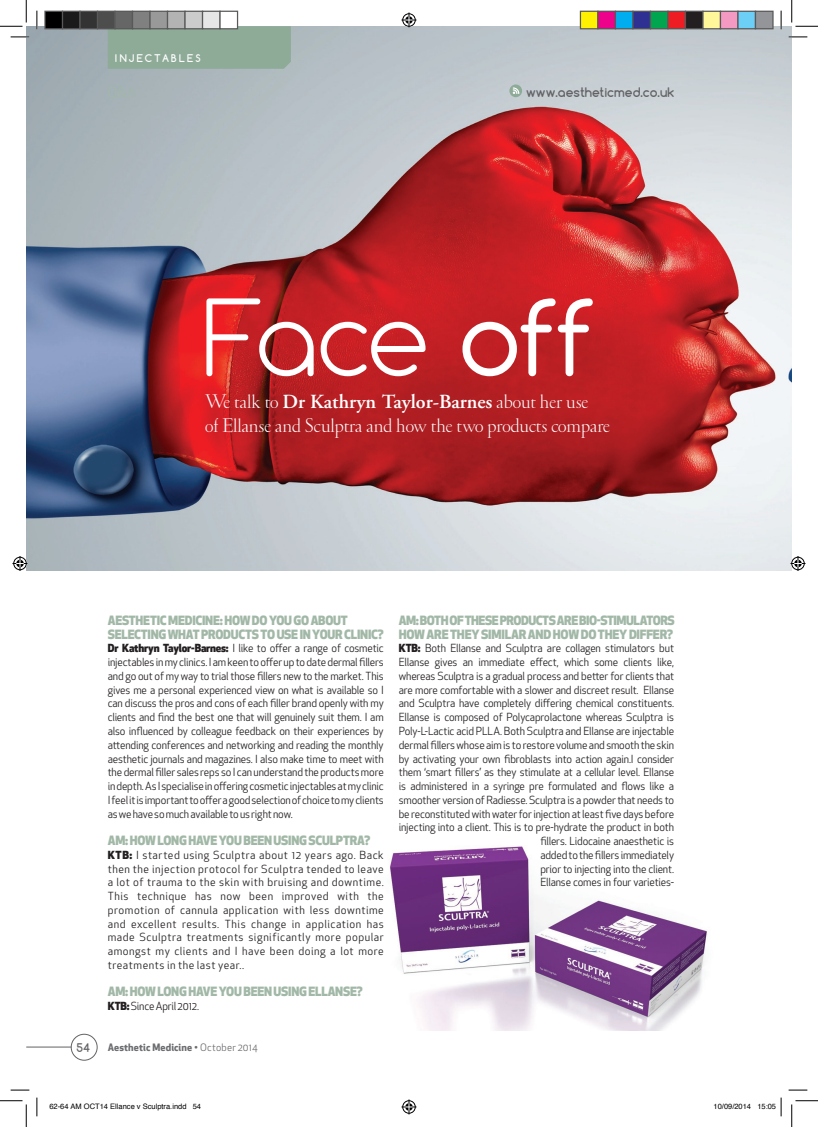
<style>
.page{position:relative;width:818px;height:1127px;background:#fff}
.page>*{position:absolute;margin:0;border:0;box-sizing:border-box;transform-origin:0 0}
.t1{font:300 99.5px "Comfortaa";color:#fff}
.t2{font:300 20px "Garamond";color:#fff}
.t3{font:600 20px "Adobe Garamond";color:#fff}
.t4{font:800 12.5px/13.8px "Apex New";letter-spacing:-.02em;color:#a2b8a7}
.t5{font:700 12.5px "Comfortaa";color:#636366}
.t6{font:700 11.25px "Comfortaa";color:#636366}
.t7{font:11px/13.8px "Apex New";letter-spacing:-.015em;color:#231f20;text-align:justify}
.t8{font:700 10px "Apex New";letter-spacing:.01em;color:#6c6d70}
.t9{font:700 10px "Comfortaa";letter-spacing:.22em;color:#fff}
.t10{font:7.5px "Helvetica";color:#000}
.s1{font-weight:400}
.s2{font-family:"Garamond";font-weight:300}
.s3{font-weight:800}
</style>
<div class="page">
<img style="left:390px;top:846px;width:317px;height:184px">
<img style="left:26px;top:26px;width:766px;height:544px">
<div style="left:108px;top:26px;width:183px;height:43px;background:#8eab98"></div>
<svg style="left:509px;top:84px;width:13px;height:13px"></svg>
<svg style="left:513px;top:87px;width:6px;height:7px"></svg>
<div style="left:71px;top:1033px;width:26px;height:27px;border:1px solid #636366;border-radius:50%"></div>
<hr style="left:26px;top:1046px;width:45px;height:1px;background:#636366">
<svg style="left:11px;top:36px;width:18px;height:2px"></svg>
<svg style="left:788px;top:36px;width:19px;height:2px"></svg>
<svg style="left:11px;top:1089px;width:18px;height:1px"></svg>
<svg style="left:788px;top:1089px;width:19px;height:1px"></svg>
<svg style="left:36px;top:11px;width:2px;height:18px"></svg>
<svg style="left:36px;top:1097px;width:2px;height:18px"></svg>
<svg style="left:780px;top:11px;width:2px;height:18px"></svg>
<svg style="left:0;top:0;width:27px;height:27px"></svg>
<svg style="left:0;top:1100px;width:27px;height:26px"></svg>
<svg style="left:791px;top:0;width:27px;height:27px"></svg>
<svg style="left:791px;top:1100px;width:27px;height:26px"></svg>
<svg style="left:401px;top:13px;width:15px;height:15px"></svg>
<svg style="left:401px;top:1099px;width:15px;height:15px"></svg>
<svg style="left:13px;top:556px;width:15px;height:15px"></svg>
<svg style="left:790px;top:556px;width:15px;height:15px"></svg>
<div style="left:45px;top:11px;width:18px;height:18px;background:#000"></div>
<div style="left:44px;top:11px;width:19px;height:18px;border:1px solid #595959"></div>
<div style="left:63px;top:11px;width:17px;height:18px;background:#1a1a1a"></div>
<div style="left:62px;top:11px;width:19px;height:18px;border:1px solid #595959"></div>
<div style="left:80px;top:11px;width:18px;height:18px;background:#333"></div>
<div style="left:79px;top:11px;width:19px;height:18px;border:1px solid #595959"></div>
<div style="left:98px;top:11px;width:17px;height:18px;background:#4d4d4d"></div>
<div style="left:97px;top:11px;width:19px;height:18px;border:1px solid #595959"></div>
<div style="left:115px;top:11px;width:18px;height:18px;background:#666"></div>
<div style="left:114px;top:11px;width:19px;height:18px;border:1px solid #595959"></div>
<div style="left:133px;top:11px;width:17px;height:18px;background:#808080"></div>
<div style="left:132px;top:11px;width:19px;height:18px;border:1px solid #595959"></div>
<div style="left:150px;top:11px;width:18px;height:18px;background:#999"></div>
<div style="left:149px;top:11px;width:19px;height:18px;border:1px solid #595959"></div>
<div style="left:168px;top:11px;width:17px;height:18px;background:#b3b3b3"></div>
<div style="left:167px;top:11px;width:19px;height:18px;border:1px solid #595959"></div>
<div style="left:185px;top:11px;width:18px;height:18px;background:#ccc"></div>
<div style="left:184px;top:11px;width:19px;height:18px;border:1px solid #595959"></div>
<div style="left:203px;top:11px;width:17px;height:18px;background:#e6e6e6"></div>
<div style="left:202px;top:11px;width:19px;height:18px;border:1px solid #595959"></div>
<div style="left:220px;top:11px;width:18px;height:18px;background:#fff"></div>
<div style="left:219px;top:11px;width:19px;height:18px;border:1px solid #595959"></div>
<div style="left:580px;top:11px;width:18px;height:18px;background:#fff101"></div>
<div style="left:580px;top:11px;width:18px;height:18px;border:1px solid #595959"></div>
<div style="left:598px;top:11px;width:17px;height:18px;background:#ed028c"></div>
<div style="left:597px;top:11px;width:19px;height:18px;border:1px solid #595959"></div>
<div style="left:615px;top:11px;width:18px;height:18px;background:#00aeef"></div>
<div style="left:615px;top:11px;width:18px;height:18px;border:1px solid #595959"></div>
<div style="left:633px;top:11px;width:17px;height:18px;background:#2e3092"></div>
<div style="left:632px;top:11px;width:19px;height:18px;border:1px solid #595959"></div>
<div style="left:650px;top:11px;width:18px;height:18px;background:#00a54f"></div>
<div style="left:650px;top:11px;width:18px;height:18px;border:1px solid #595959"></div>
<div style="left:668px;top:11px;width:17px;height:18px;background:#ee1d23"></div>
<div style="left:667px;top:11px;width:19px;height:18px;border:1px solid #595959"></div>
<div style="left:685px;top:11px;width:18px;height:18px;background:#231f20"></div>
<div style="left:685px;top:11px;width:18px;height:18px;border:1px solid #595959"></div>
<div style="left:703px;top:11px;width:17px;height:18px;background:#fff79a"></div>
<div style="left:702px;top:11px;width:19px;height:18px;border:1px solid #595959"></div>
<div style="left:720px;top:11px;width:18px;height:18px;background:#f499c2"></div>
<div style="left:720px;top:11px;width:18px;height:18px;border:1px solid #595959"></div>
<div style="left:738px;top:11px;width:17px;height:18px;background:#6bcff6"></div>
<div style="left:737px;top:11px;width:19px;height:18px;border:1px solid #595959"></div>
<div style="left:755px;top:11px;width:18px;height:18px;background:#939598"></div>
<div style="left:755px;top:11px;width:18px;height:18px;border:1px solid #595959"></div>
<svg style="left:780px;top:1097px;width:2px;height:18px"></svg>
<p class="t9" style="left:115px;top:52px;width:87px">INJECTABLES</p>
<p class="t5" style="left:526px;top:84px;width:150px">www.aestheticmed.co.uk</p>
<h1 class="t1" style="left:203px;top:275px;width:392px">Face <span class="s1">off</span></h1>
<h2 class="t3" style="left:205px;top:390px;width:385px"><span class="s2">We talk to</span> Dr Kathryn Taylor-Barnes <span class="s2">about her use</span></h2>
<h2 class="t2" style="left:205px;top:414px;width:406px">of Ellanse and Sculptra and how the two products compare</h2>
<p class="t4" style="left:108px;top:613px;width:277px">AESTHETIC MEDICINE: HOW DO YOU GO ABOUT<br>SELECTING WHAT PRODUCTS TO USE IN YOUR CLINIC?</p>
<p class="t7" style="left:108px;top:641px;width:278px"><span class="s3">Dr Kathryn Taylor-Barnes:</span> I like to offer a range of cosmetic injectables in my clinics. I am keen to offer up to date dermal fillers and go out of my way to trial those fillers new to the market. This gives me a personal experienced view on what is available so I can discuss the pros and cons of each filler brand openly with my clients and find the best one that will genuinely suit them. I am also influenced by colleague feedback on their experiences by attending conferences and networking and reading the monthly aesthetic journals and magazines. I also make time to meet with the dermal filler sales reps so I can understand the products more in depth. As I specialise in offering cosmetic injectables at my clinic I feel it is important to offer a good selection of choice to my clients as we have so much available to us right now.</p>
<p class="t4" style="left:108px;top:833px;width:264px">AM: HOW LONG HAVE YOU BEEN USING SCULPTRA?</p>
<p class="t7" style="left:108px;top:847px;width:277px"><span class="s3">KTB:</span> I started using Sculptra about 12 years ago. Back then the injection protocol for Sculptra tended to leave a lot of trauma to the skin with bruising and downtime.<br>This technique has now been improved with the promotion of cannula application with less downtime and excellent results. This change in application has made Sculptra treatments significantly more popular amongst my clients and I have been doing a lot more treatments in the last year..</p>
<p class="t4" style="left:108px;top:984px;width:256px">AM: HOW LONG HAVE YOU BEEN USING ELLANSE?</p>
<p class="t7" style="left:108px;top:999px;width:93px"><span class="s3">KTB:</span> Since April 2012.</p>
<p class="t6" style="left:77px;top:1039px;width:15px">54</p>
<p class="t8" style="left:108px;top:1040px;width:152px">Aesthetic Medicine • <span class="s1">October 2014</span></p>
<p class="t4" style="left:399px;top:613px;width:277px">AM: BOTH OF THESE PRODUCTS ARE BIO-STIMULATORS<br>HOW ARE THEY SIMILAR AND HOW DO THEY DIFFER?</p>
<p class="t7" style="left:399px;top:641px;width:277px;text-align:right"><span class="s3">KTB:</span> Both Ellanse and Sculptra are collagen stimulators but Ellanse gives an immediate effect, which some clients like, whereas Sculptra is a gradual process and better for clients that are more comfortable with a slower and discreet result. Ellanse and Sculptra have completely differing chemical constituents.<br>Ellanse is composed of Polycaprolactone whereas Sculptra is Poly-L-Lactic acid PLLA. Both Sculptra and Ellanse are injectable dermal fillers whose aim is to restore volume and smooth the skin by activating your own fibroblasts into action again.I consider them ‘smart fillers’ as they stimulate at a cellular level. Ellanse is administered in a syringe pre formulated and flows like a smoother version of Radiesse. Sculptra is a powder that needs to be reconstituted with water for injection at least five days before injecting into a client. This is to pre-hydrate the product in both fillers. Lidocaine anaesthetic is<br>added to the fillers immediately<br>prior to injecting into the client.<br>Ellanse comes in four varieties-</p>
<p class="t10" style="left:49px;top:1100px;width:153px">62-64 AM OCT14 Ellance v Sculptra.indd 54</p>
<p class="t10" style="left:713px;top:1100px;width:64px">10/09/2014 15:05</p>
</div>
